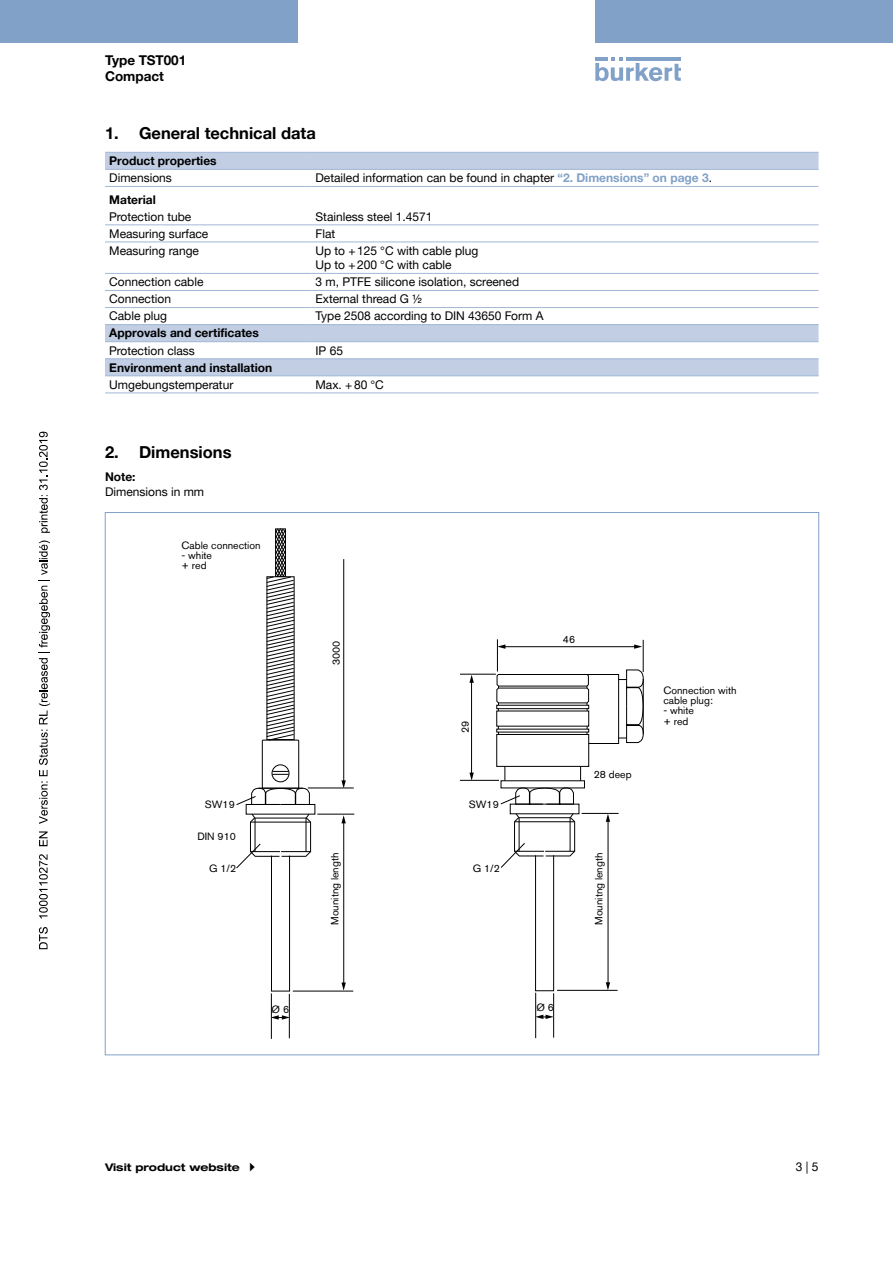
<style>
.page{position:relative;width:893px;height:1263px;background:#fff}
.page>*{position:absolute;margin:0;border:0;box-sizing:border-box;transform-origin:0 0}
.t1{font:700 16.5px "Helvetica Neue LTW1 G";color:#000}
.t2{font:700 13.5px/16.2px "Helvetica Neue LTW1 G";color:#000}
.t3{font:12px/14.4px "Helvetica Neue LTW1 G";color:#000}
.t4{font:700 12px "Helvetica Neue LTW1 G";color:#000}
.t5{font:10.5px/10.4px "Akzidenz Grotesk BQ";color:#000}
.t6{font:700 expanded 10.5px "Helvetica Neue LTW1 G";color:#000}
.s1{font-weight:700;color:#81a1c8}
</style>
<div class="page">
<svg style="left:595px;top:57px;width:86px;height:24px"></svg>
<hr style="left:626px;top:57px;width:55px;height:4px;background:#81a1c8">
<div style="left:0;top:0;width:298px;height:42px;background:#81a1c8"></div>
<div style="left:595px;top:0;width:298px;height:42px;background:#81a1c8"></div>
<svg style="left:105px;top:153px;width:714px;height:223px"></svg>
<hr style="left:105px;top:358px;width:206px;height:1px;background:#a1b7d6">
<hr style="left:311px;top:358px;width:508px;height:1px;background:#a1b7d6">
<hr style="left:105px;top:376px;width:206px;height:1px;background:#a1b7d6">
<hr style="left:311px;top:376px;width:508px;height:1px;background:#a1b7d6">
<hr style="left:105px;top:393px;width:206px;height:1px;background:#a1b7d6">
<hr style="left:311px;top:393px;width:508px;height:1px;background:#a1b7d6">
<hr style="left:105px;top:324px;width:206px;height:1px;background:#a1b7d6">
<hr style="left:311px;top:324px;width:508px;height:1px;background:#a1b7d6">
<hr style="left:105px;top:225px;width:206px;height:1px;background:#a1b7d6">
<hr style="left:311px;top:225px;width:508px;height:1px;background:#a1b7d6">
<hr style="left:105px;top:242px;width:206px;height:1px;background:#a1b7d6">
<hr style="left:311px;top:242px;width:508px;height:1px;background:#a1b7d6">
<hr style="left:105px;top:152px;width:206px;height:1px;background:#a1b7d6">
<hr style="left:311px;top:152px;width:508px;height:1px;background:#a1b7d6">
<hr style="left:105px;top:307px;width:206px;height:1px;background:#a1b7d6">
<hr style="left:311px;top:307px;width:508px;height:1px;background:#a1b7d6">
<hr style="left:105px;top:341px;width:206px;height:1px;background:#a1b7d6">
<hr style="left:311px;top:341px;width:508px;height:1px;background:#a1b7d6">
<hr style="left:105px;top:169px;width:206px;height:1px;background:#a1b7d6">
<hr style="left:311px;top:169px;width:508px;height:1px;background:#a1b7d6">
<hr style="left:105px;top:186px;width:206px;height:1px;background:#a1b7d6">
<hr style="left:311px;top:186px;width:508px;height:1px;background:#a1b7d6">
<hr style="left:105px;top:273px;width:206px;height:1px;background:#a1b7d6">
<hr style="left:311px;top:273px;width:508px;height:1px;background:#a1b7d6">
<hr style="left:105px;top:290px;width:206px;height:1px;background:#a1b7d6">
<hr style="left:311px;top:290px;width:508px;height:1px;background:#a1b7d6">
<svg style="left:236px;top:528px;width:80px;height:464px"></svg>
<hr style="left:308px;top:788px;width:46px;height:1px;background:#000">
<hr style="left:317px;top:814px;width:37px;height:1px;background:#000">
<hr style="left:293px;top:991px;width:60px;height:1px;background:#000">
<hr style="left:271px;top:993px;width:1px;height:46px;background:#000">
<hr style="left:289px;top:994px;width:1px;height:44px;background:#000">
<svg style="left:271px;top:1015px;width:19px;height:5px"></svg>
<hr style="left:343px;top:822px;width:1px;height:162px;background:#000">
<svg style="left:341px;top:982px;width:5px;height:9px"></svg>
<svg style="left:341px;top:815px;width:5px;height:8px"></svg>
<hr style="left:343px;top:559px;width:1px;height:223px;background:#000">
<svg style="left:341px;top:780px;width:5px;height:8px"></svg>
<hr style="left:535px;top:993px;width:1px;height:45px;background:#000">
<hr style="left:553px;top:993px;width:1px;height:44px;background:#000">
<svg style="left:496px;top:669px;width:148px;height:322px"></svg>
<hr style="left:460px;top:674px;width:36px;height:1px;background:#000">
<hr style="left:460px;top:780px;width:39px;height:1px;background:#000">
<hr style="left:497px;top:639px;width:1px;height:32px;background:#000">
<hr style="left:643px;top:640px;width:1px;height:32px;background:#000">
<hr style="left:504px;top:646px;width:132px;height:1px;background:#000">
<svg style="left:497px;top:644px;width:8px;height:5px"></svg>
<svg style="left:634px;top:644px;width:8px;height:5px"></svg>
<hr style="left:471px;top:681px;width:1px;height:93px;background:#000">
<svg style="left:469px;top:675px;width:5px;height:8px"></svg>
<svg style="left:469px;top:772px;width:5px;height:9px"></svg>
<svg style="left:535px;top:1015px;width:19px;height:4px"></svg>
<svg style="left:39px;top:927px;width:9px;height:22px"></svg>
<svg style="left:39px;top:854px;width:9px;height:64px"></svg>
<svg style="left:39px;top:831px;width:9px;height:15px"></svg>
<svg style="left:39px;top:540px;width:11px;height:284px"></svg>
<svg style="left:39px;top:432px;width:11px;height:101px"></svg>
<p class="t2" style="left:105px;top:52px;width:83px">Type TST001<br>Compact</p>
<h1 class="t1" style="left:105px;top:123px;width:212px">1. General technical data</h1>
<p class="t4" style="left:109px;top:153px;width:109px">Product properties</p>
<p class="t3" style="left:109px;top:171px;width:64px">Dimensions</p>
<p class="t3" style="left:315px;top:171px;width:398px">Detailed information can be found in chapter <span class="s1">“2. Dimensions” on page 3</span>.</p>
<p class="t4" style="left:109px;top:192px;width:48px">Material</p>
<p class="t3" style="left:109px;top:209px;width:84px">Protection tube</p>
<p class="t3" style="left:315px;top:209px;width:118px">Stainless steel 1.4571</p>
<p class="t3" style="left:109px;top:226px;width:101px">Measuring surface</p>
<p class="t3" style="left:315px;top:226px;width:21px">Flat</p>
<p class="t3" style="left:109px;top:243px;width:91px">Measuring range</p>
<p class="t3" style="left:315px;top:243px;width:164px">Up to +125 °C with cable plug<br>Up to +200 °C with cable</p>
<p class="t3" style="left:109px;top:275px;width:96px">Connection cable</p>
<p class="t3" style="left:315px;top:275px;width:205px">3 m, PTFE silicone isolation, screened</p>
<p class="t3" style="left:109px;top:292px;width:63px">Connection</p>
<p class="t3" style="left:315px;top:292px;width:108px">External thread G ½</p>
<p class="t3" style="left:109px;top:309px;width:59px">Cable plug</p>
<p class="t3" style="left:315px;top:309px;width:229px">Type 2508 according to DIN 43650 Form A</p>
<p class="t4" style="left:109px;top:326px;width:151px">Approvals and certificates</p>
<p class="t3" style="left:109px;top:343px;width:87px">Protection class</p>
<p class="t3" style="left:315px;top:343px;width:29px">IP 65</p>
<p class="t4" style="left:109px;top:360px;width:164px">Environment and installation</p>
<p class="t3" style="left:109px;top:377px;width:126px">Umgebungstemperatur</p>
<p class="t3" style="left:315px;top:377px;width:70px">Max. +80 °C</p>
<h1 class="t1" style="left:105px;top:442px;width:128px">2. Dimensions</h1>
<p class="t4" style="left:105px;top:469px;width:32px">Note:</p>
<p class="t3" style="left:105px;top:484px;width:101px">Dimensions in mm</p>
<p class="t5" style="left:181px;top:540px;width:81px">Cable connection</p>
<p class="t5" style="left:181px;top:550px;width:32px">- white + red</p>
<p class="t5" style="left:331px;top:665px;width:26px;rotate:-90deg">3000</p>
<p class="t5" style="left:460px;top:733px;width:14px;rotate:-90deg">29</p>
<p class="t5" style="left:205px;top:799px;width:31px">SW19</p>
<p class="t5" style="left:469px;top:799px;width:31px">SW19</p>
<p class="t5" style="left:197px;top:831px;width:40px">DIN 910</p>
<p class="t5" style="left:563px;top:634px;width:14px">46</p>
<p class="t5" style="left:594px;top:769px;width:39px">28 deep</p>
<p class="t5" style="left:329px;top:925px;width:74px;rotate:-90deg">Mounitng length</p>
<p class="t5" style="left:594px;top:925px;width:74px;rotate:-90deg">Mounitng length</p>
<p class="t5" style="left:209px;top:863px;width:29px">G 1/2</p>
<p class="t5" style="left:473px;top:863px;width:29px">G 1/2</p>
<p class="t5" style="left:272px;top:1004px;width:19px">Ø 6</p>
<p class="t5" style="left:536px;top:1002px;width:19px">Ø 6</p>
<p class="t5" style="left:663px;top:685px;width:75px">Connection with cable plug:</p>
<p class="t5" style="left:663px;top:705px;width:32px">- white + red</p>
<p class="t6" style="left:105px;top:1161px;width:136px">Visit product website</p>
<p class="t3" style="left:796px;top:1159px;width:24px">3|5</p>
</div>
